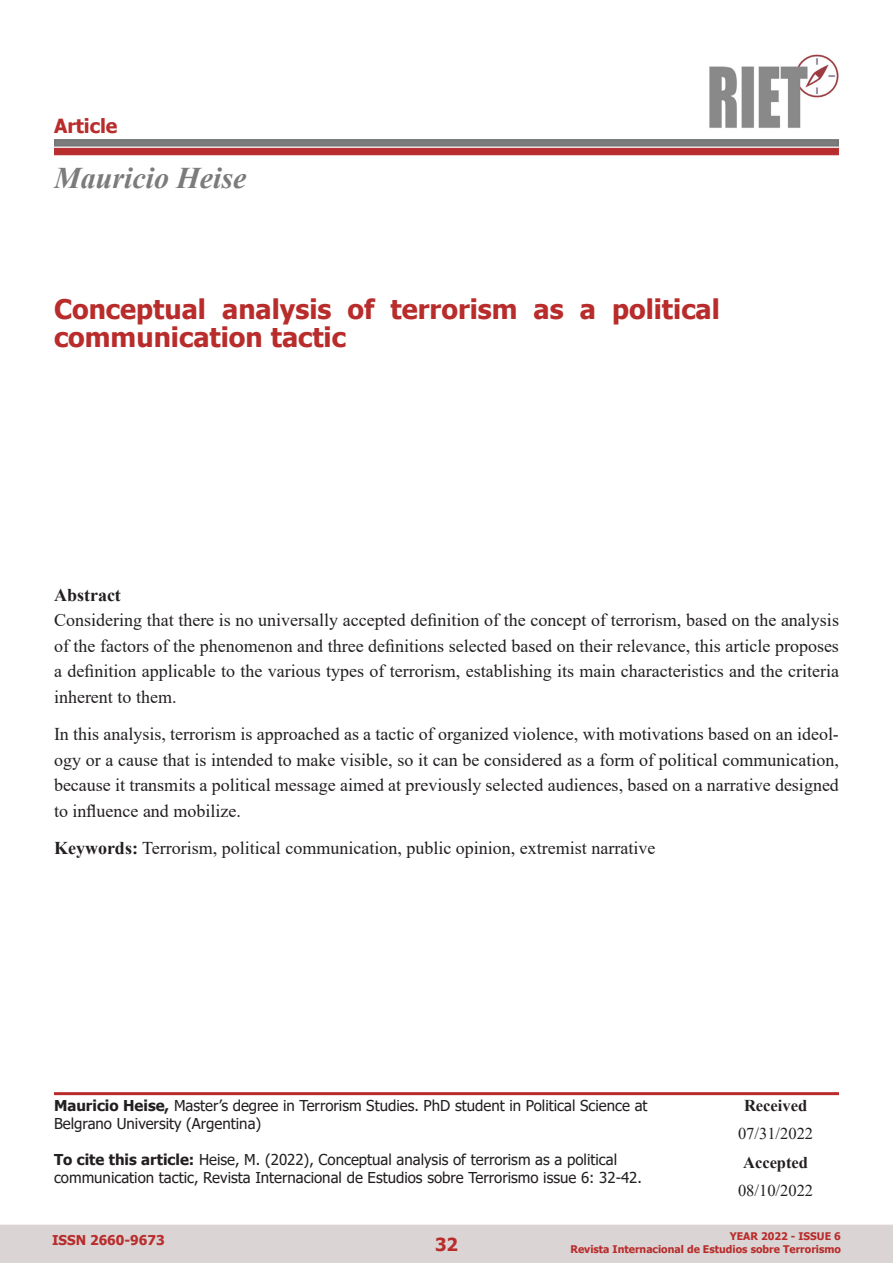
<style>
.page{position:relative;width:893px;height:1263px;background:#fff}
.page>*{position:absolute;margin:0;border:0;box-sizing:border-box;transform-origin:0 0}
.t1{font:italic 700 30px "Times New Roman";color:#7b7b7b}
.t2{font:700 27px/28.5px "Tahoma";color:#b82c2b}
.t3{font:700 19.5px "Tahoma";color:#b82c2b}
.t4{font:18px/25.5px "Times New Roman";color:#231f20;text-align:justify}
.t5{font:700 18px "Times New Roman";color:#231f20}
.t6{font:700 18px "Tahoma";color:#b82c2b}
.t7{font:16.5px "Times New Roman";color:#231f20}
.t8{font:700 16.5px "Times New Roman";color:#231f20}
.t9{font:15px "Tahoma";color:#231f20}
.t10{font:700 13.5px "Tahoma";color:#b82c2b}
.t11{font:700 10.5px "Tahoma";color:#b82c2b}
.s1{font-weight:700}
</style>
<div class="page">
<div style="left:0;top:1224px;width:893px;height:39px;background:#dad4d4;border:2px solid #dad4d4"></div>
<img style="left:709px;top:54px;width:130px;height:74px">
<div style="left:54px;top:148px;width:785px;height:7px;background:#b82c2b"></div>
<div style="left:54px;top:139px;width:785px;height:8px;background:#7b7b7b;border:2px solid #717576"></div>
<hr style="left:54px;top:1092px;width:785px;height:3px;background:#b82c2b">
<p class="t3" style="left:54px;top:112px;width:65px">Article</p>
<p class="t1" style="left:54px;top:157px;width:194px">Mauricio Heise</p>
<p class="t2" style="left:54px;top:296px;width:667px">Conceptual analysis of terrorism as a political communication tactic</p>
<p class="t5" style="left:54px;top:582px;width:68px">Abstract</p>
<p class="t4" style="left:54px;top:607px;width:786px">Considering that there is no universally accepted definition of the concept of terrorism, based on the analysis of the factors of the phenomenon and three definitions selected based on their relevance, this article proposes a definition applicable to the various types of terrorism, establishing its main characteristics and the criteria inherent to them.</p>
<p class="t4" style="left:54px;top:721px;width:786px">In this analysis, terrorism is approached as a tactic of organized violence, with motivations based on an ideol&shy;ogy or a cause that is intended to make visible, so it can be considered as a form of political communication, because it transmits a political message aimed at previously selected audiences, based on a narrative designed to influence and mobilize.</p>
<p class="t4" style="left:54px;top:835px;width:603px"><span class="s1">Keywords:</span> Terrorism, political communication, public opinion, extremist narrative</p>
<p class="t9" style="left:54px;top:1095px;width:595px"><span class="s1">Mauricio Heise,</span> Master’s degree in Terrorism Studies. PhD student in Political Science at</p>
<p class="t9" style="left:54px;top:1113px;width:209px">Belgrano University (Argentina)</p>
<p class="t9" style="left:54px;top:1149px;width:565px"><span class="s1">To cite this article:</span> Heise, M. (2022), Conceptual analysis of terrorism as a political</p>
<p class="t9" style="left:54px;top:1167px;width:589px">communication tactic, Revista Internacional de Estudios sobre Terrorismo issue 6: 32-42.</p>
<p class="t8" style="left:744px;top:1093px;width:65px">Received</p>
<p class="t7" style="left:738px;top:1122px;width:77px">07/31/2022</p>
<p class="t8" style="left:743px;top:1150px;width:67px">Accepted</p>
<p class="t7" style="left:738px;top:1179px;width:77px">08/10/2022</p>
<p class="t10" style="left:52px;top:1231px;width:114px">ISSN 2660-9673</p>
<p class="t11" style="left:730px;top:1228px;width:113px">YEAR 2022 - ISSUE 6</p>
<p class="t6" style="left:435px;top:1231px;width:24px">32</p>
<p class="t11" style="left:570px;top:1241px;width:272px">Revista Internacional de Estudios sobre Terrorismo</p>
</div>
